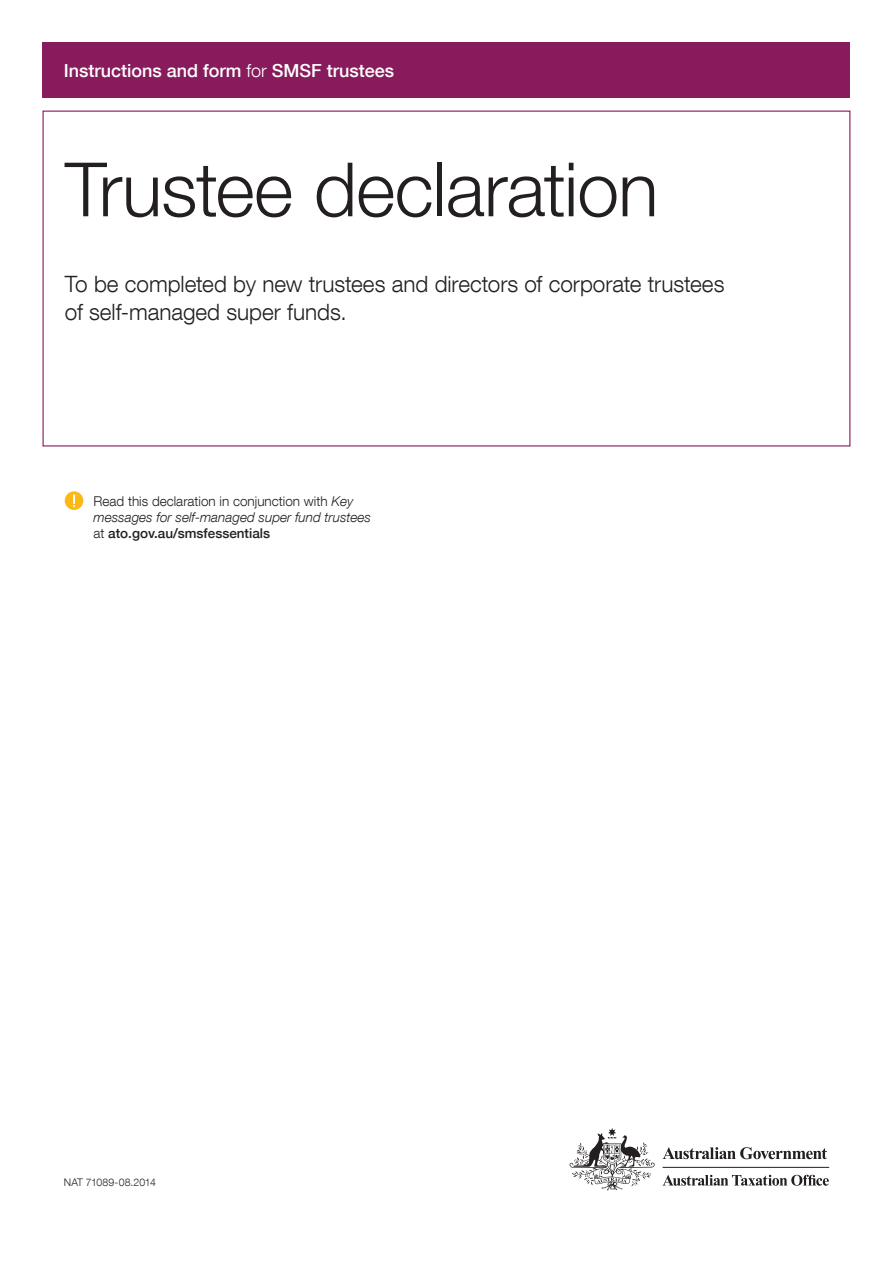
<style>
.page{position:relative;width:893px;height:1263px;background:#fff}
.page>*{position:absolute;margin:0;border:0;box-sizing:border-box;transform-origin:0 0}
.Page_title{font:300 75px "Helvetica Neue LT Com";letter-spacing:-.01em;color:#231f20}
.Cover_descriptor{font:300 22.5px/28.5px "Helvetica Neue LT Com";color:#231f20}
.Cover_ref_bar{font:500 18px "Helvetica Neue LT Com";color:#fff}
.t1{font:italic 300 13.5px/15.8px "Helvetica Neue LT Com";color:#231f20}
.Cover_NAT_or_JS_numb{font:300 10.5px "Helvetica Neue LT Com";letter-spacing:-.015em;color:#231f20}
.s1{font-weight:300}
.s2{font-style:normal}
.s3{font-weight:500;font-style:normal}
</style>
<div class="page">
<svg style="left:663px;top:1147px;width:164px;height:12px"></svg>
<svg style="left:570px;top:1128px;width:85px;height:62px"></svg>
<hr style="left:663px;top:1167px;width:166px;height:1px;background:#231f20">
<svg style="left:662px;top:1175px;width:167px;height:11px"></svg>
<div style="left:43px;top:43px;width:807px;height:55px;background:#871b5b"></div>
<svg style="left:65px;top:491px;width:18px;height:19px"></svg>
<p class="Cover_ref_bar" style="left:64px;top:59px;width:332px">Instructions and form <span class="s1">for</span> SMSF trustees</p>
<p class="Page_title" style="left:65px;top:144px;width:595px">Trustee declaration</p>
<p class="Cover_descriptor" style="left:65px;top:269px;width:661px">To be completed by new trustees and directors of corporate trustees of self-managed super funds.</p>
<p class="t1" style="left:94px;top:493px;width:279px"><span class="s2">Read this declaration in conjunction with</span> Key messages for self‑managed super fund trustees <span class="s2">at</span> <span class="s3">ato.gov.au/smsfessentials</span></p>
<p class="Cover_NAT_or_JS_numb" style="left:64px;top:1176px;width:94px">NAT 71089-08.2014</p>
</div>
